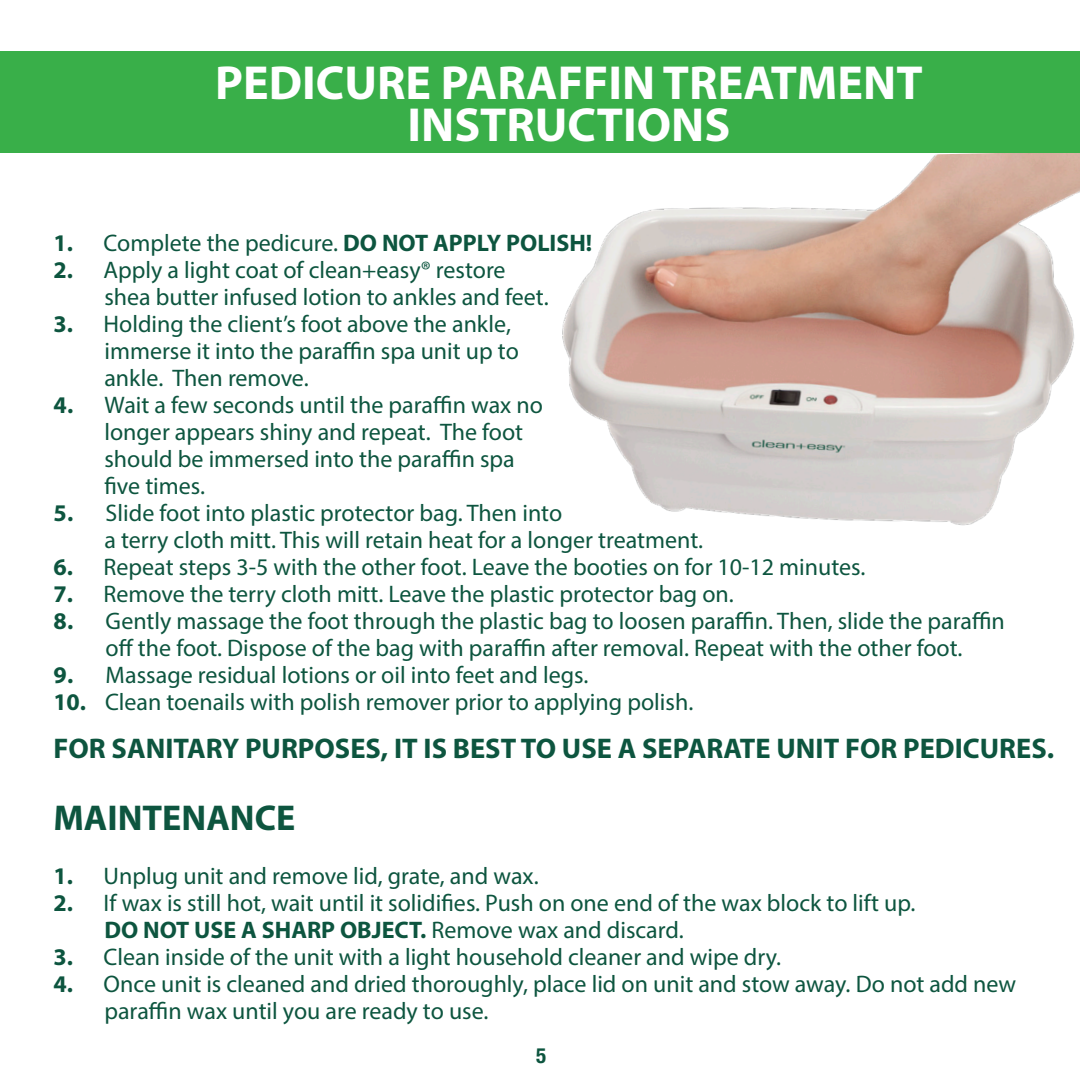
<style>
.page{position:relative;width:1080px;height:1080px;background:#fff}
.page>*{position:absolute;margin:0;border:0;box-sizing:border-box;transform-origin:0 0}
.t1{font:700 48px "Myriad Pro";color:#fff}
.t2{font:700 36px "Myriad Pro";color:#0d553f}
.t3{font:700 28.5px "Myriad Pro";color:#0d553f}
.t4{font:24px "Myriad Pro";color:#0d553f}
.t5{font:700 24px "Myriad Pro";color:#0d553f}
.t6{font:700 condensed 21px "Helvetica Neue LT Std";color:#0d553f}
.s1{font-weight:700}
.s2{font-weight:400}
</style>
<div class="page">
<img style="left:562px;top:153px;width:518px;height:373px">
<div style="left:0;top:51px;width:1080px;height:102px;background:#39af49"></div>
<p class="t1" style="left:215px;top:51px;width:709px">PEDICURE PARAFFIN TREATMENT</p>
<p class="t1" style="left:408px;top:93px;width:324px">INSTRUCTIONS</p>
<p class="t4" style="left:54px;top:229px;width:540px"><span class="s1">1.</span> Complete the pedicure. <span class="s1">DO NOT APPLY POLISH!</span></p>
<p class="t4" style="left:54px;top:256px;width:454px"><span class="s1">2.</span> Apply a light coat of clean+easy® restore</p>
<p class="t4" style="left:104px;top:283px;width:446px">shea butter infused lotion to ankles and feet.</p>
<p class="t4" style="left:54px;top:310px;width:459px"><span class="s1">3.</span> Holding the client’s foot above the ankle,</p>
<p class="t4" style="left:104px;top:337px;width:416px">immerse it into the paraffin spa unit up to</p>
<p class="t4" style="left:104px;top:364px;width:206px">ankle. Then remove.</p>
<p class="t4" style="left:54px;top:391px;width:491px"><span class="s1">4.</span> Wait a few seconds until the paraffin wax no</p>
<p class="t4" style="left:104px;top:418px;width:420px">longer appears shiny and repeat. The foot</p>
<p class="t4" style="left:104px;top:445px;width:412px">should be immersed into the paraffin spa</p>
<p class="t4" style="left:104px;top:472px;width:102px">five times.</p>
<p class="t4" style="left:54px;top:499px;width:510px"><span class="s1">5.</span> Slide foot into plastic protector bag. Then into</p>
<p class="t4" style="left:104px;top:526px;width:600px">a terry cloth mitt. This will retain heat for a longer treatment.</p>
<p class="t4" style="left:54px;top:553px;width:814px"><span class="s1">6.</span> Repeat steps 3-5 with the other foot. Leave the booties on for 10-12 minutes.</p>
<p class="t4" style="left:54px;top:580px;width:682px"><span class="s1">7.</span> Remove the terry cloth mitt. Leave the plastic protector bag on.</p>
<p class="t4" style="left:54px;top:607px;width:953px"><span class="s1">8.</span> Gently massage the foot through the plastic bag to loosen paraffin. Then, slide the paraffin</p>
<p class="t4" style="left:106px;top:634px;width:859px">off the foot. Dispose of the bag with paraffin after removal. Repeat with the other foot.</p>
<p class="t4" style="left:54px;top:661px;width:536px"><span class="s1">9.</span> Massage residual lotions or oil into feet and legs.</p>
<p class="t4" style="left:54px;top:688px;width:641px"><span class="s1">10.</span> Clean toenails with polish remover prior to applying polish.</p>
<p class="t3" style="left:54px;top:730px;width:1002px">FOR SANITARY PURPOSES, IT IS BEST TO USE A SEPARATE UNIT FOR PEDICURES.</p>
<p class="t2" style="left:54px;top:795px;width:243px">MAINTENANCE</p>
<p class="t4" style="left:54px;top:862px;width:487px"><span class="s1">1.</span> Unplug unit and remove lid, grate, and wax.</p>
<p class="t4" style="left:54px;top:889px;width:863px"><span class="s1">2.</span> If wax is still hot, wait until it solidifies. Push on one end of the wax block to lift up.</p>
<p class="t5" style="left:104px;top:915px;width:581px">DO NOT USE A SHARP OBJECT. <span class="s2">Remove wax and discard.</span></p>
<p class="t4" style="left:54px;top:943px;width:729px"><span class="s1">3.</span> Clean inside of the unit with a light household cleaner and wipe dry.</p>
<p class="t4" style="left:54px;top:970px;width:964px"><span class="s1">4.</span> Once unit is cleaned and dried thoroughly, place lid on unit and stow away. Do not add new</p>
<p class="t4" style="left:104px;top:997px;width:386px">paraffin wax until you are ready to use.</p>
<p class="t6" style="left:536px;top:1043px;width:12px">5</p>
</div>
